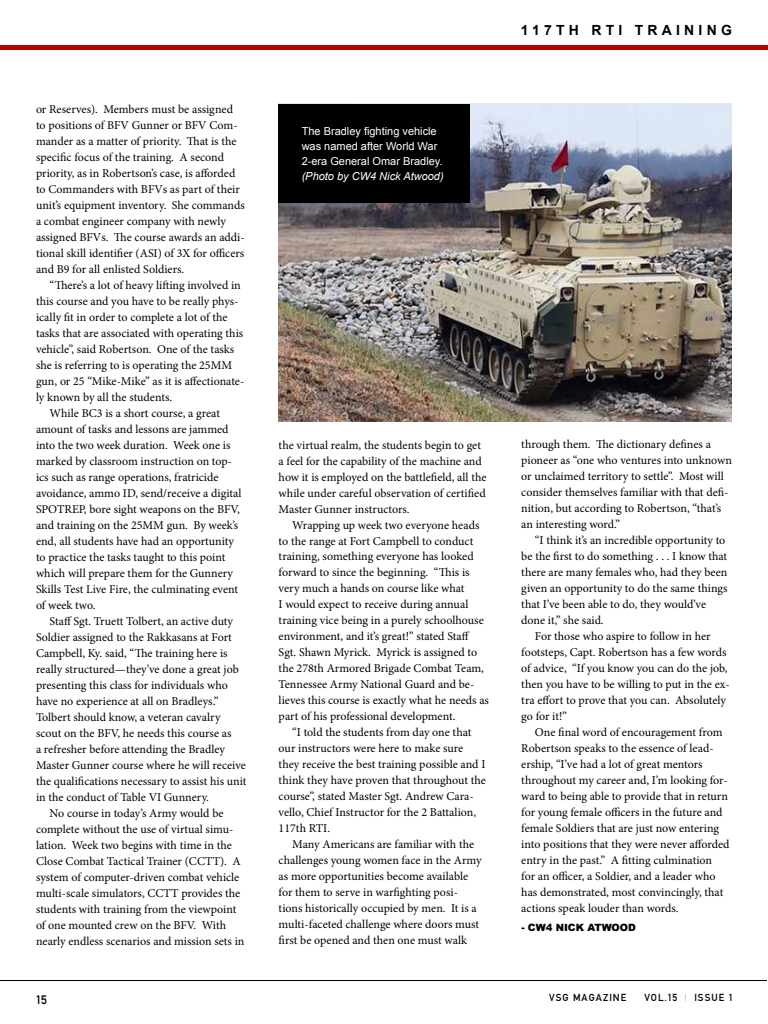
<style>
.page{position:relative;width:768px;height:1024px;background:#fff}
.page>*{position:absolute;margin:0;border:0;box-sizing:border-box;transform-origin:0 0}
.t1{font:700 14px "Arial";letter-spacing:.3em;color:#000}
.t2{font:12px/16px "Minion Pro";color:#000}
.t3{font:12px "Alte DIN1451 Mittelschrift";color:#000}
.t4{font:11px/15px "Arial";color:#fff}
.t5{font:italic 11px "Arial";color:#fff}
.t6{font:10px "Alte DIN1451 Mittelschrift";letter-spacing:.1em;color:#000}
.t7{font:900 10px "Arial";color:#000}
.s1{color:#bfbcab}
</style>
<div class="page">
<hr style="left:0;top:980px;width:768px;height:1px;background:#000">
<div style="left:0;top:45px;width:768px;height:5px;background:#b60000"></div>
<img style="left:279px;top:104px;width:453px;height:318px">
<div style="left:279px;top:104px;width:191px;height:99px;background:#000"></div>
<p class="t2" style="left:36px;top:101px;width:210px">or Reserves). Members must be assigned to positions of BFV Gunner or BFV Com&shy;mander as a matter of priority. That is the specific focus of the training. A second priority, as in Robertson’s case, is afforded to Commanders with BFVs as part of their unit’s equipment inventory. She commands a combat engineer company with newly assigned BFVs. The course awards an addi&shy;tional skill identifier (ASI) of 3X for officers and B9 for all enlisted Soldiers.</p>
<p class="t2" style="left:50px;top:277px;width:193px">“There’s a lot of heavy lifting involved in</p>
<p class="t2" style="left:36px;top:293px;width:204px">this course and you have to be really phys-</p>
<p class="t2" style="left:36px;top:309px;width:193px">ically fit in order to complete a lot of the</p>
<p class="t2" style="left:36px;top:325px;width:209px">tasks that are associated with operating this</p>
<p class="t2" style="left:36px;top:341px;width:200px">vehicle”, said Robertson. One of the tasks</p>
<p class="t2" style="left:36px;top:357px;width:198px">she is referring to is operating the 25MM</p>
<p class="t2" style="left:36px;top:373px;width:210px">gun, or 25 “Mike-Mike” as it is affectionate-</p>
<p class="t2" style="left:36px;top:389px;width:138px">ly known by all the students.</p>
<p class="t2" style="left:50px;top:405px;width:172px">While BC3 is a short course, a great</p>
<p class="t2" style="left:36px;top:421px;width:194px">amount of tasks and lessons are jammed</p>
<p class="t2" style="left:36px;top:437px;width:196px">into the two week duration. Week one is</p>
<p class="t2" style="left:36px;top:453px;width:198px">marked by classroom instruction on top-</p>
<p class="t2" style="left:36px;top:469px;width:184px">ics such as range operations, fratricide</p>
<p class="t2" style="left:36px;top:485px;width:207px">avoidance, ammo ID, send/receive a digital</p>
<p class="t2" style="left:36px;top:501px;width:205px">SPOTREP, bore sight weapons on the BFV,</p>
<p class="t2" style="left:36px;top:517px;width:204px">and training on the 25MM gun. By week’s</p>
<p class="t2" style="left:36px;top:533px;width:200px">end, all students have had an opportunity</p>
<p class="t2" style="left:36px;top:549px;width:191px">to practice the tasks taught to this point</p>
<p class="t2" style="left:36px;top:565px;width:199px">which will prepare them for the Gunnery</p>
<p class="t2" style="left:36px;top:581px;width:204px">Skills Test Live Fire, the culminating event</p>
<p class="t2" style="left:36px;top:597px;width:61px">of week two.</p>
<p class="t2" style="left:50px;top:613px;width:185px">Staff Sgt. Truett Tolbert, an active duty</p>
<p class="t2" style="left:36px;top:629px;width:197px">Soldier assigned to the Rakkasans at Fort</p>
<p class="t2" style="left:36px;top:645px;width:193px">Campbell, Ky. said, “The training here is</p>
<p class="t2" style="left:36px;top:661px;width:204px">really structured—they’ve done a great job</p>
<p class="t2" style="left:36px;top:677px;width:193px">presenting this class for individuals who</p>
<p class="t2" style="left:36px;top:693px;width:184px">have no experience at all on Bradleys.”</p>
<p class="t2" style="left:36px;top:709px;width:186px">Tolbert should know, a veteran cavalry</p>
<p class="t2" style="left:36px;top:725px;width:197px">scout on the BFV, he needs this course as</p>
<p class="t2" style="left:36px;top:741px;width:191px">a refresher before attending the Bradley</p>
<p class="t2" style="left:36px;top:757px;width:211px">Master Gunner course where he will receive</p>
<p class="t2" style="left:36px;top:773px;width:212px">the qualifications necessary to assist his unit</p>
<p class="t2" style="left:36px;top:789px;width:175px">in the conduct of Table VI Gunnery.</p>
<p class="t2" style="left:50px;top:805px;width:176px">No course in today’s Army would be</p>
<p class="t2" style="left:36px;top:821px;width:199px">complete without the use of virtual simu-</p>
<p class="t2" style="left:36px;top:837px;width:198px">lation. Week two begins with time in the</p>
<p class="t2" style="left:36px;top:853px;width:206px">Close Combat Tactical Trainer (CCTT). A</p>
<p class="t2" style="left:36px;top:869px;width:205px">system of computer-driven combat vehicle</p>
<p class="t2" style="left:36px;top:885px;width:206px">multi-scale simulators, CCTT provides the</p>
<p class="t2" style="left:36px;top:901px;width:202px">students with training from the viewpoint</p>
<p class="t2" style="left:36px;top:917px;width:192px">of one mounted crew on the BFV. With</p>
<p class="t2" style="left:36px;top:933px;width:210px">nearly endless scenarios and mission sets in</p>
<p class="t3" style="left:36px;top:993px;width:13px">15</p>
<p class="t4" style="left:302px;top:124px;width:143px">The Bradley fighting vehicle was named after World War<br>2-era General Omar Bradley.</p>
<p class="t5" style="left:302px;top:169px;width:144px">(Photo by CW4 Nick Atwood)</p>
<p class="t2" style="left:279px;top:437px;width:209px">the virtual realm, the students begin to get a feel for the capability of the machine and how it is employed on the battlefield, all the while under careful observation of certified Master Gunner instructors.</p>
<p class="t2" style="left:279px;top:517px;width:212px;text-indent:14px">Wrapping up week two everyone heads to the range at Fort Campbell to conduct training, something everyone has looked forward to since the beginning. “This is very much a hands on course like what<br>I would expect to receive during annual training vice being in a purely schoolhouse environment, and it’s great!” stated Staff Sgt. Shawn Myrick. Myrick is assigned to the 278th Armored Brigade Combat Team, Tennessee Army National Guard and be&shy;lieves this course is exactly what he needs as part of his professional development.</p>
<p class="t2" style="left:279px;top:725px;width:209px;text-indent:14px">“I told the students from day one that our instructors were here to make sure they receive the best training possible and I think they have proven that throughout the course”, stated Master Sgt. Andrew Cara&shy;vello, Chief Instructor for the 2 Battalion, 117th RTI.</p>
<p class="t2" style="left:279px;top:837px;width:204px;text-indent:14px">Many Americans are familiar with the challenges young women face in the Army as more opportunities become available for them to serve in warfighting posi&shy;tions historically occupied by men. It is a multi-faceted challenge where doors must first be opened and then one must walk</p>
<p class="t1" style="left:521px;top:21px;width:213px">117TH RTI TRAINING</p>
<p class="t2" style="left:521px;top:437px;width:212px">through them. The dictionary defines a pioneer as “one who ventures into unknown or unclaimed territory to settle”. Most will consider themselves familiar with that defi&shy;nition, but according to Robertson, “that’s an interesting word.”</p>
<p class="t2" style="left:521px;top:533px;width:208px;text-indent:14px">“I think it’s an incredible opportunity to be the first to do something . . . I know that there are many females who, had they been given an opportunity to do the same things that I’ve been able to do, they would’ve done it,” she said.</p>
<p class="t2" style="left:521px;top:629px;width:210px;text-indent:14px">For those who aspire to follow in her footsteps, Capt. Robertson has a few words of advice, “If you know you can do the job, then you have to be willing to put in the ex&shy;tra effort to prove that you can. Absolutely go for it!”</p>
<p class="t2" style="left:521px;top:725px;width:210px;text-indent:14px">One final word of encouragement from Robertson speaks to the essence of lead&shy;ership, “I’ve had a lot of great mentors throughout my career and, I’m looking for&shy;ward to being able to provide that in return for young female officers in the future and female Soldiers that are just now entering into positions that they were never afforded entry in the past.” A fitting culmination<br>for an officer, a Soldier, and a leader who has demonstrated, most convincingly, that actions speak louder than words.</p>
<p class="t7" style="left:521px;top:920px;width:116px">- CW4 NICK ATWOOD</p>
<p class="t6" style="left:549px;top:992px;width:79px">VSG MAGAZINE</p>
<p class="t6" style="left:644px;top:992px;width:89px">VOL.15 <span class="s1">|</span> ISSUE 1</p>
</div>
